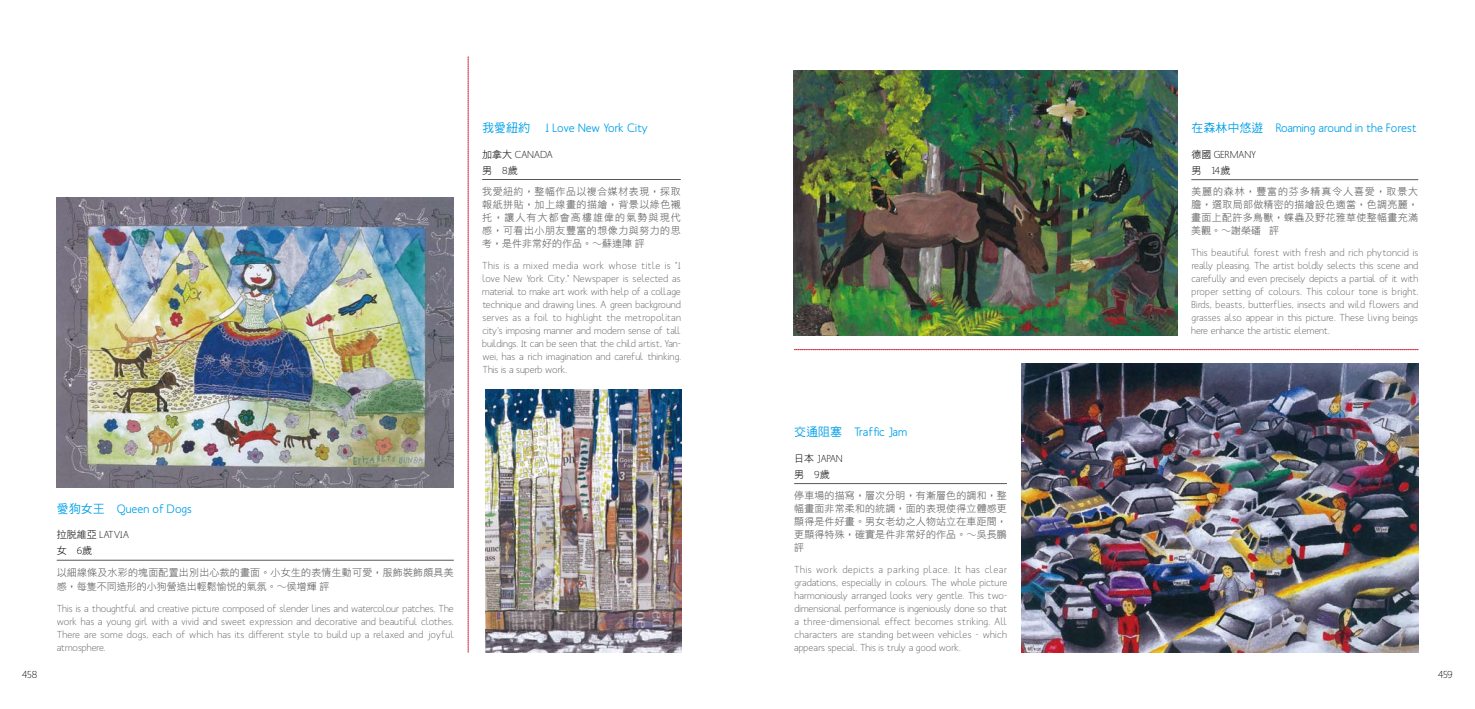
<style>
.page{position:relative;width:1475px;height:709px;background:#fff}
.page>*{position:absolute;margin:0;border:0;box-sizing:border-box;transform-origin:0 0}
.t1{font:500 12px "Mank Sans";color:#00a0e9}
.t2{font:12px "DF Hei Md HK BF";color:#00a0e9}
.t3{font:10px/13px "Mank Sans";color:#595757;text-align:justify}
.t4{font:10px/13px "DF Hei Lt HK BF";letter-spacing:.02em;color:#595757;text-align:justify}
.t5{font:10px "Mank Sans";color:#000}
.t6{font:10px "DF Hei Lt HK BF";color:#595757}
.t7{font:10px/21.5px "DF Hei Lt HK BF";letter-spacing:.085em;color:#595757}
.t8{font:10px/21.5px "DF Hei Lt HK BF";letter-spacing:.045em;color:#595757}
.s1{font-family:"DF Hei Lt HK BF"}
.s2{color:#000}
.s3{font-family:"Mank Sans";color:#000}
.s4{font-family:"DF Hei Md HK BF";font-weight:400}
</style>
<div class="page">
<img style="left:57px;top:197px;width:397px;height:290px">
<img style="left:485px;top:389px;width:196px;height:263px">
<hr style="left:482px;top:179px;width:198px;height:1px;background:#595757">
<hr style="left:57px;top:560px;width:397px;height:1px;background:#595757">
<svg style="left:468px;top:57px;width:1px;height:595px"></svg>
<img style="left:1021px;top:363px;width:396px;height:289px">
<img style="left:793px;top:71px;width:383px;height:264px">
<hr style="left:794px;top:483px;width:212px;height:1px;background:#595757">
<hr style="left:1191px;top:179px;width:226px;height:1px;background:#595757">
<svg style="left:794px;top:349px;width:623px;height:1px"></svg>
<p class="t2" style="left:482px;top:122px;width:49px">我愛紐約</p>
<p class="t1" style="left:545px;top:120px;width:104px">I Love New York City</p>
<p class="t5" style="left:482px;top:148px;width:72px"><span class="s1">加拿大</span> CANADA</p>
<p class="t8" style="left:482px;top:159px;width:200px"><span class="s2">男</span> <span class="s3">8</span><span class="s2">歲<br></span>我愛紐約，整幅作品以複合媒材表現，採取</p>
<p class="t4" style="left:482px;top:198px;width:200px">報紙拼貼，加上線畫的描繪，背景以綠色襯托，讓人有大都會高樓雄偉的氣勢與現代感，可看出小朋友豐富的想像力與努力的思考，是件非常好的作品。∼蘇連陣評</p>
<p class="t3" style="left:482px;top:259px;width:200px">This is a mixed media work whose title is "I love New York City." Newspaper is selected as material to make art work with help of a collage technique and drawing lines. A green background serves as a foil to highlight the metropolitan city's imposing manner and modern sense of tall buildings. It can be seen that the child artist, Yan&shy;wei, has a rich imagination and careful thinking.<br>This is a superb work.</p>
<p class="t1" style="left:57px;top:501px;width:136px"><span class="s4">愛狗女王</span> Queen of Dogs</p>
<p class="t5" style="left:57px;top:528px;width:74px"><span class="s1">拉脫維亞</span> LATVIA</p>
<p class="t4" style="left:57px;top:540px;width:398px;line-height:21.5px"><span class="s2">女</span> <span class="s3">6</span><span class="s2">歲<br></span>以細線條及水彩的塊面配置出別出心裁的畫面。小女生的表情生動可愛，服飾裝飾頗具美</p>
<p class="t6" style="left:57px;top:581px;width:274px">感，每隻不同造形的小狗營造出輕鬆愉悅的氣氛。∼侯增輝評</p>
<p class="t3" style="left:57px;top:602px;width:398px">This is a thoughtful and creative picture composed of slender lines and watercolour patches. The work has a young girl with a vivid and sweet expression and decorative and beautiful clothes.<br>There are some dogs, each of which has its different style to build up a relaxed and joyful atmosphere.</p>
<p class="t1" style="left:794px;top:424px;width:114px"><span class="s4">交通阻塞</span> Traffic Jam</p>
<p class="t5" style="left:794px;top:452px;width:50px"><span class="s1">日本</span> JAPAN</p>
<p class="t4" style="left:794px;top:463px;width:214px;line-height:21.5px"><span class="s2">男</span> <span class="s3">9</span><span class="s2">歲<br></span>停車場的描寫，層次分明，有漸層色的調和，整</p>
<p class="t4" style="left:794px;top:502px;width:214px">幅畫面非常柔和的統調，面的表現使得立體感更顯得是件好畫。男女老幼之人物站立在車距間，更顯得特殊，確實是件非常好的作品。∼吳長鵬評</p>
<p class="t3" style="left:794px;top:563px;width:214px">This work depicts a parking place. It has clear gradations, especially in colours. The whole picture harmoniously arranged looks very gentle. This two&shy;dimensional performance is ingeniously done so that a three-dimensional effect becomes striking. All characters are standing between vehicles - which appears special. This is truly a good work.</p>
<p class="t1" style="left:1191px;top:121px;width:227px"><span class="s4">在森林中悠遊</span> Roaming around in the Forest</p>
<p class="t5" style="left:1191px;top:148px;width:66px"><span class="s1">德國</span> GERMANY</p>
<p class="t7" style="left:1191px;top:159px;width:228px"><span class="s2">男</span> <span class="s3">14</span><span class="s2">歲<br></span>美麗的森林，豐富的芬多精真令人喜愛，取景大</p>
<p class="t4" style="left:1190px;top:198px;width:228px">膽，選取局部做精密的描繪設色適當，色調亮麗，畫面上配許多鳥獸，蝶蟲及野花雅草使整幅畫充滿美觀。∼謝榮磻 評</p>
<p class="t3" style="left:1190px;top:246px;width:229px">This beautiful forest with fresh and rich phytoncid is really pleasing. The artist boldly selects this scene and carefully and even precisely depicts a partial of it with proper setting of colours. This colour tone is bright.<br>Birds, beasts, butterflies, insects and wild flowers and grasses also appear in this picture. These living beings here enhance the artistic element.</p>
<p class="t5" style="left:22px;top:668px;width:17px">458</p>
<p class="t5" style="left:1437px;top:668px;width:16px">459</p>
</div>
